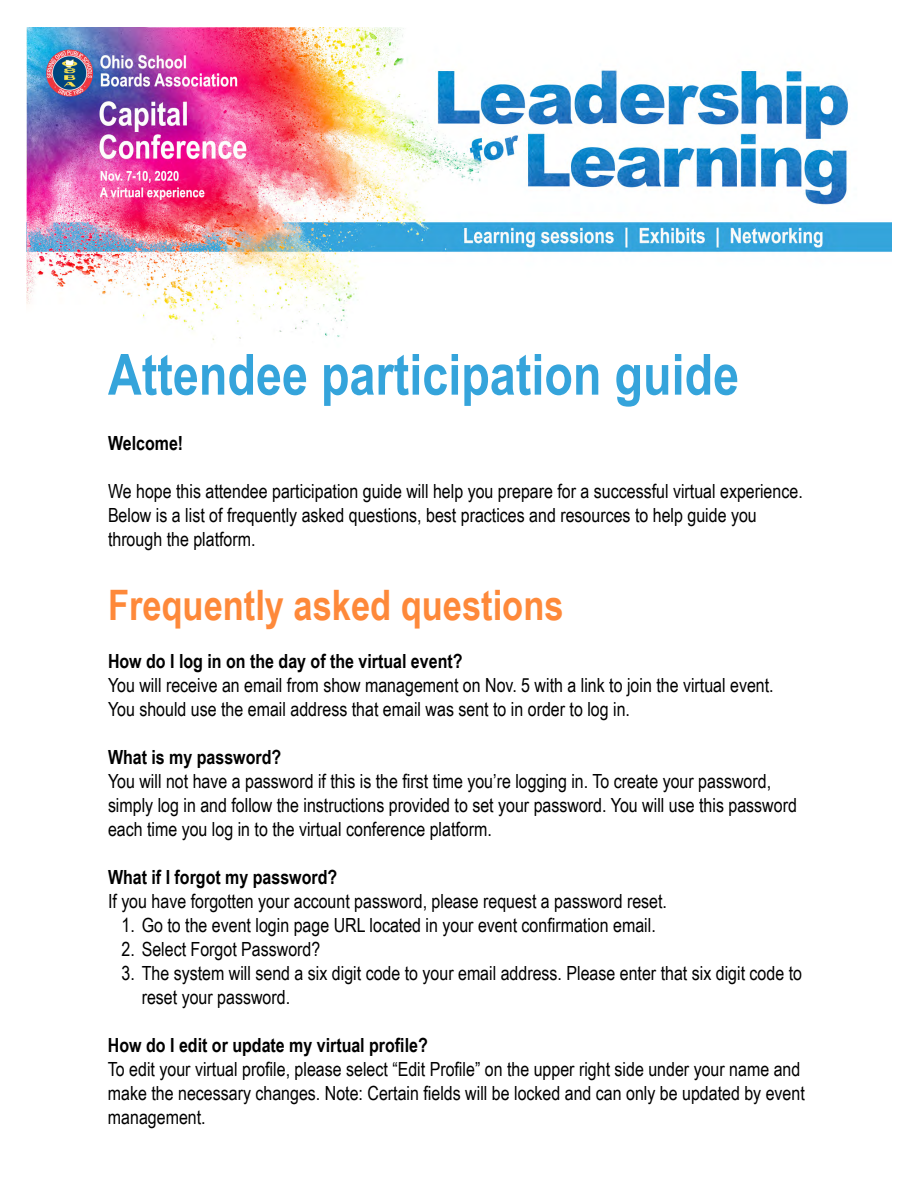
<style>
.page{position:relative;width:918px;height:1188px;background:#fff}
.page>*{position:absolute;margin:0;border:0;box-sizing:border-box;transform-origin:0 0}
.t1{font:700 57px "Arial Narrow";color:#35a4db}
.t2{font:700 42px "Arial Narrow";color:#fe893a}
.t3{font:19.5px/24px "Arial Narrow";color:#000}
.t4{font:700 19.5px "Arial Narrow";color:#000}
</style>
<div class="page">
<img style="left:27px;top:27px;width:864px;height:314px">
<h1 class="t1" style="left:108px;top:331px;width:633px">Attendee participation guide</h1>
<p class="t4" style="left:108px;top:428px;width:77px">Welcome!</p>
<p class="t3" style="left:108px;top:478px;width:696px">We hope this attendee participation guide will help you prepare for a successful virtual experience.<br>Below is a list of frequently asked questions, best practices and resources to help guide you through the platform.</p>
<h2 class="t2" style="left:108px;top:574px;width:457px">Frequently asked questions</h2>
<p class="t4" style="left:108px;top:647px;width:356px">How do I log in on the day of the virtual event?</p>
<p class="t3" style="left:108px;top:673px;width:667px">You will receive an email from show management on Nov. 5 with a link to join the virtual event.<br>You should use the email address that email was sent to in order to log in.</p>
<p class="t4" style="left:108px;top:743px;width:175px">What is my password?</p>
<p class="t3" style="left:108px;top:769px;width:690px">You will not have a password if this is the first time you’re logging in. To create your password, simply log in and follow the instructions provided to set your password. You will use this password each time you log in to the virtual conference platform.</p>
<p class="t4" style="left:108px;top:863px;width:231px">What if I forgot my password?</p>
<p class="t3" style="left:108px;top:889px;width:561px">If you have forgotten your account password, please request a password reset.</p>
<p class="t3" style="left:121px;top:913px;width:536px">1. Go to the event login page URL located in your event confirmation email.</p>
<p class="t3" style="left:121px;top:937px;width:200px">2. Select Forgot Password?</p>
<p class="t3" style="left:142px;top:961px;width:662px;text-indent:-20px">3. The system will send a six digit code to your email address. Please enter that six digit code to reset your password.</p>
<p class="t4" style="left:108px;top:1031px;width:321px">How do I edit or update my virtual profile?</p>
<p class="t3" style="left:108px;top:1057px;width:698px">To edit your virtual profile, please select “Edit Profile” on the upper right side under your name and make the necessary changes. Note: Certain fields will be locked and can only be updated by event management.</p>
</div>
